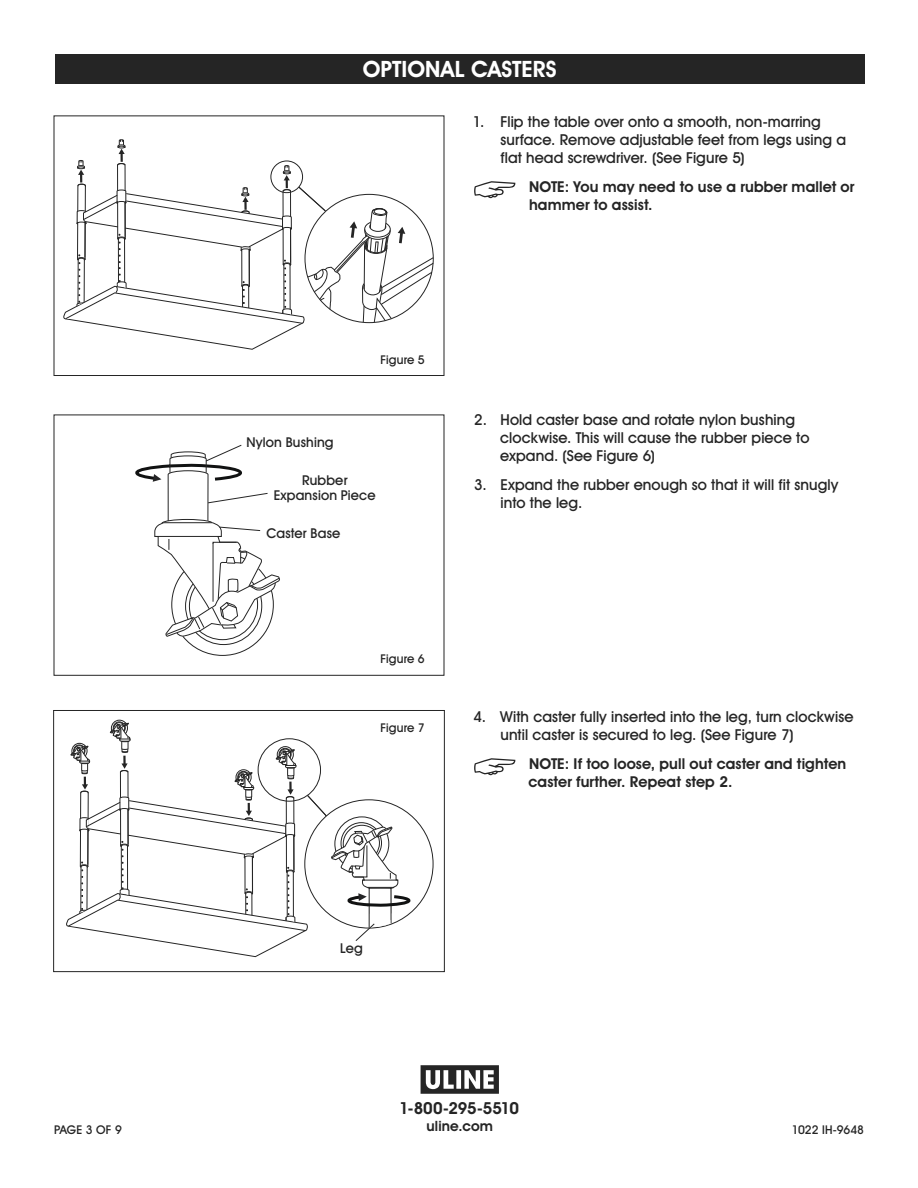
<style>
.page{position:relative;width:918px;height:1188px;background:#fff}
.page>*{position:absolute;margin:0;border:0;box-sizing:border-box;transform-origin:0 0}
.t1{font:700 22.5px "Uline Two Knine";letter-spacing:.005em;color:#fff}
.t2{font:700 16.5px "Uline Two Knine";letter-spacing:-.015em;color:#252525}
.t3{font:15px/18px "Uline Two Knine";letter-spacing:.005em;color:#252525}
.t4{font:700 15px/18px "Uline Two Knine";letter-spacing:.005em;color:#252525}
.t5{font:700 14.25px "Uline Two Knine";letter-spacing:.01em;color:#252525}
.t6{font:13.5px/15px "Uline Two Knine";letter-spacing:.01em;color:#252525;text-align:center}
.t7{font:12px "Uline Two Knine";letter-spacing:.005em;color:#252525}
</style>
<div class="page">
<div style="left:55px;top:54px;width:810px;height:30px;background:#252525"></div>
<svg style="left:474px;top:181px;width:41px;height:17px"></svg>
<svg style="left:474px;top:758px;width:41px;height:17px"></svg>
<svg style="left:63px;top:139px;width:371px;height:211px"></svg>
<div style="left:54px;top:116px;width:390px;height:260px;border:1px solid #252525"></div>
<svg style="left:135px;top:444px;width:145px;height:212px"></svg>
<div style="left:54px;top:415px;width:390px;height:261px;border:1px solid #252525"></div>
<svg style="left:421px;top:1065px;width:78px;height:29px"></svg>
<svg style="left:66px;top:719px;width:346px;height:239px"></svg>
<div style="left:53px;top:710px;width:392px;height:262px;border:1px solid #252525"></div>
<h1 class="t1" style="left:363px;top:56px;width:195px">OPTIONAL CASTERS</h1>
<p class="t3" style="left:501px;top:113px;width:347px;text-indent:-28px">1. Flip the table over onto a smooth, non-marring surface. Remove adjustable feet from legs using a flat head screwdriver. (See Figure 5)</p>
<p class="t4" style="left:529px;top:177px;width:327px">NOTE: You may need to use a rubber mallet or hammer to assist.</p>
<p class="t6" style="left:247px;top:435px;width:89px">Nylon Bushing</p>
<p class="t7" style="left:381px;top:353px;width:46px">Figure 5</p>
<p class="t6" style="left:274px;top:472px;width:103px">Rubber<br>Expansion Piece</p>
<p class="t6" style="left:266px;top:525px;width:75px">Caster Base</p>
<p class="t7" style="left:381px;top:652px;width:46px">Figure 6</p>
<p class="t7" style="left:381px;top:720px;width:46px">Figure 7</p>
<p class="t3" style="left:500px;top:411px;width:311px;text-indent:-26px">2. Hold caster base and rotate nylon bushing clockwise. This will cause the rubber piece to expand. (See Figure 6)</p>
<p class="t3" style="left:501px;top:476px;width:339px;text-indent:-26px">3. Expand the rubber enough so that it will fit snugly into the leg.</p>
<p class="t3" style="left:500px;top:708px;width:355px;text-indent:-27px">4. With caster fully inserted into the leg, turn clockwise until caster is secured to leg. (See Figure 7)</p>
<p class="t4" style="left:529px;top:755px;width:319px">NOTE: If too loose, pull out caster and tighten caster further. Repeat step 2.</p>
<p class="t6" style="left:340px;top:941px;width:24px">Leg</p>
<p class="t2" style="left:399px;top:1098px;width:121px">1-800-295-5510</p>
<p class="t5" style="left:427px;top:1117px;width:68px">uline.com</p>
<p class="t7" style="left:54px;top:1122px;width:69px">PAGE 3 OF 9</p>
<p class="t7" style="left:792px;top:1122px;width:74px">1022 IH-9648</p>
</div>
